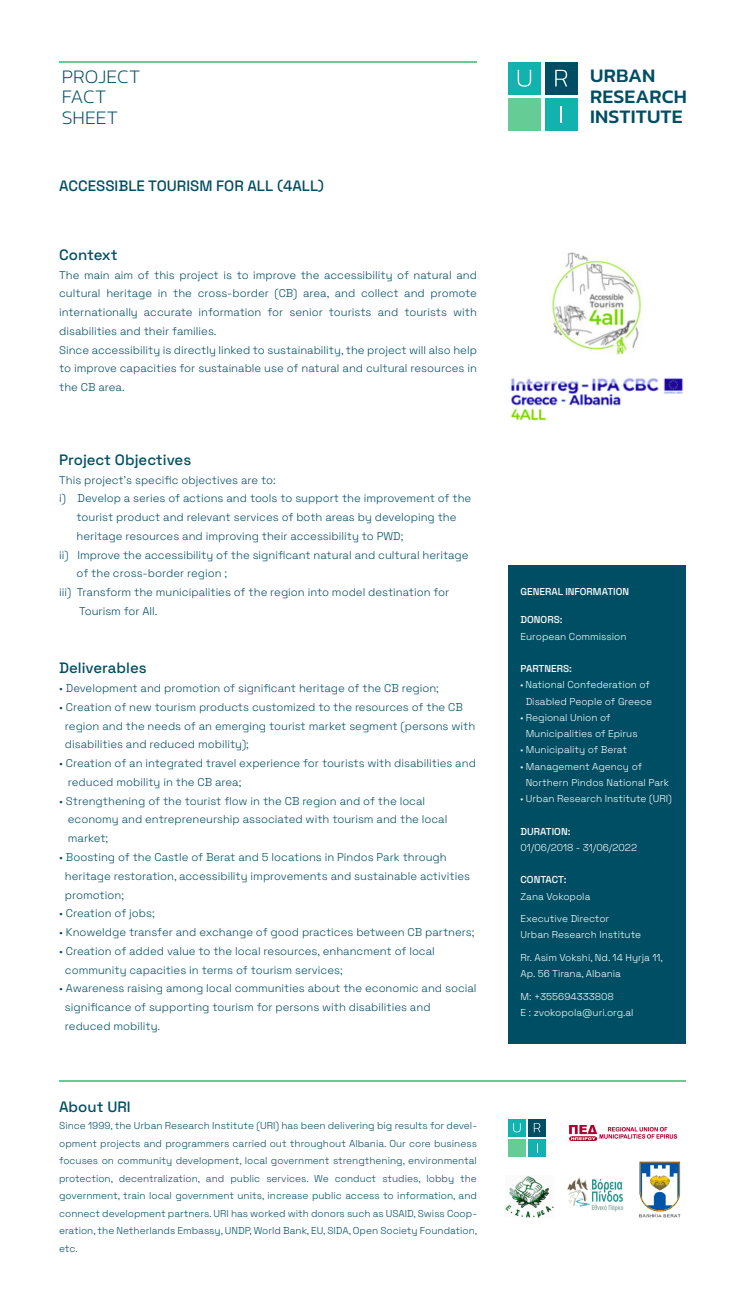
<style>
.page{position:relative;width:745px;height:1300px;background:#fff}
.page>*{position:absolute;margin:0;border:0;box-sizing:border-box;transform-origin:0 0}
.t1{font:500 19.38px/20.5px "Kanit";letter-spacing:.005em;color:#004e64}
.t2{font:200 19.38px/20.5px "Kanit";letter-spacing:.005em;color:#004e64}
.t3{font:500 15px "Space Grotesk";color:#004e64}
.t4{font:300 11.25px/18.8px "Space Grotesk";color:#004e64}
.t5{font:300 10px/17.5px "Space Grotesk";color:#004e64;text-align:justify}
.t6{font:300 10px/16.2px "Space Grotesk";color:#fff}
.t7{font:500 10px "Space Grotesk";color:#fff}
.s1{font-family:"Myriad Pro";font-weight:400}
</style>
<div class="page">
<img style="left:505px;top:1176px;width:49px;height:41px">
<hr style="left:59px;top:62px;width:417px;height:1px;background:#66cc96">
<hr style="left:59px;top:1080px;width:626px;height:1px;background:#66cc96">
<div style="left:507px;top:565px;width:178px;height:479px;background:#004e64"></div>
<div style="left:544px;top:62px;width:33px;height:33px;background:#004e64"></div>
<div style="left:507px;top:99px;width:33px;height:32px;background:#66cc96"></div>
<div style="left:544px;top:99px;width:33px;height:32px;background:#12b2ae"></div>
<div style="left:507px;top:62px;width:33px;height:33px;background:#12b2ae"></div>
<svg style="left:517px;top:70px;width:14px;height:17px"></svg>
<svg style="left:555px;top:70px;width:12px;height:16px"></svg>
<svg style="left:560px;top:107px;width:1px;height:16px"></svg>
<div style="left:527px;top:1119px;width:18px;height:17px;background:#004e64"></div>
<div style="left:507px;top:1139px;width:18px;height:18px;background:#66cc96"></div>
<div style="left:527px;top:1139px;width:18px;height:18px;background:#12b2ae"></div>
<div style="left:507px;top:1119px;width:18px;height:17px;background:#12b2ae"></div>
<svg style="left:513px;top:1123px;width:7px;height:9px"></svg>
<svg style="left:533px;top:1123px;width:7px;height:9px"></svg>
<img style="left:510px;top:252px;width:174px;height:169px">
<img style="left:567px;top:1177px;width:57px;height:35px">
<img style="left:569px;top:1125px;width:109px;height:16px">
<img style="left:638px;top:1161px;width:43px;height:57px">
<h1 class="t2" style="left:62px;top:66px;width:80px">PROJECT<br>FACT<br>SHEET</h1>
<h2 class="t3" style="left:59px;top:174px;width:267px">ACCESSIBLE TOURISM FOR ALL (4ALL)</h2>
<h2 class="t3" style="left:59px;top:243px;width:60px">Context</h2>
<p class="t4" style="left:59px;top:265px;width:419px">The main aim of this project is to improve the accessibility of natural and cultural heritage in the cross-border (CB) area, and collect and promote internationally accurate information for senior tourists and tourists with disabilities and their families.<br>Since accessibility is directly linked to sustainability, the project will also help to improve capacities for sustainable use of natural and cultural resources in the CB area.</p>
<h2 class="t3" style="left:59px;top:448px;width:133px">Project Objectives</h2>
<p class="t4" style="left:59px;top:470px;width:218px">This project’s specific objectives are to:</p>
<p class="t4" style="left:59px;top:488px;width:413px">i) Develop a series of actions and tools to support the improvement of the</p>
<p class="t4" style="left:77px;top:507px;width:381px">tourist product and relevant services of both areas by developing the</p>
<p class="t4" style="left:77px;top:526px;width:328px">heritage resources and improving their accessibility to PWD;</p>
<p class="t4" style="left:59px;top:545px;width:410px">ii) Improve the accessibility of the significant natural and cultural heritage</p>
<p class="t4" style="left:77px;top:563px;width:152px">of the cross-border region ;</p>
<p class="t4" style="left:59px;top:582px;width:391px">iii) Transform the municipalities of the region into model destination for</p>
<p class="t4" style="left:79px;top:601px;width:80px">Tourism for All.</p>
<h2 class="t3" style="left:59px;top:657px;width:89px">Deliverables</h2>
<p class="t4" style="left:59px;top:678px;width:381px">• Development and promotion of significant heritage of the CB region;</p>
<p class="t4" style="left:65px;top:697px;width:411px;text-indent:-6px">• Creation of new tourism products customized to the resources of the CB region and the needs of an emerging tourist market segment (persons with disabilities and reduced mobility);</p>
<p class="t4" style="left:68px;top:753px;width:409px;text-indent:-9px">• Creation of an integrated travel experience for tourists with disabilities and reduced mobility in the CB area;</p>
<p class="t4" style="left:68px;top:791px;width:381px;text-indent:-9px">• Strengthening of the tourist flow in the CB region and of the local economy and entrepreneurship associated with tourism and the local market;</p>
<p class="t4" style="left:65px;top:847px;width:406px;text-indent:-6px">• Boosting of the Castle of Berat and 5 locations in Pindos Park through heritage restoration, accessibility improvements and sustainable activities promotion;</p>
<p class="t4" style="left:59px;top:903px;width:97px">• Creation of jobs;</p>
<p class="t4" style="left:59px;top:922px;width:416px">• Knoweldge transfer and exchange of good practices between CB partners;</p>
<p class="t4" style="left:65px;top:941px;width:371px;text-indent:-6px">• Creation of added value to the local resources, enhancment of local community capacities in terms of tourism services;</p>
<p class="t4" style="left:65px;top:978px;width:413px;text-indent:-6px">• Awareness raising among local communities about the economic and social significance of supporting tourism for persons with disabilities and reduced mobility.</p>
<h2 class="t3" style="left:59px;top:1095px;width:73px">About URI</h2>
<p class="t5" style="left:59px;top:1116px;width:419px">Since 1999, the Urban Research Institute (URI) has been delivering big results for devel&shy;opment projects and programmers carried out throughout Albania. Our core business focuses on community development, local government strengthening, environmental protection, decentralization, and public services. We conduct studies, lobby the government, train local government units, increase public access to information, and connect development partners. URI has worked with donors such as USAID, Swiss Coop&shy;eration, the Netherlands Embassy, UNDP, World Bank, EU, SIDA, Open Society Foundation, etc.</p>
<h1 class="t1" style="left:589px;top:65px;width:98px">URBAN<br>RESEARCH<br>INSTITUTE</h1>
<p class="t7" style="left:520px;top:584px;width:110px">GENERAL INFORMATION</p>
<p class="t7" style="left:520px;top:612px;width:43px">DONORS:</p>
<p class="t6" style="left:520px;top:627px;width:107px">European Commission</p>
<p class="t7" style="left:520px;top:661px;width:53px">PARTNERS:</p>
<p class="t6" style="left:520px;top:676px;width:133px;text-align:center"><span class="s1">•</span> National Confederation of<br>Disabled People of Greece</p>
<p class="t6" style="left:525px;top:708px;width:113px;text-indent:-5px"><span class="s1">•</span> Regional Union of<br>Municipalities of Epirus</p>
<p class="t6" style="left:520px;top:741px;width:108px"><span class="s1">•</span> Municipality of Berat</p>
<p class="t6" style="left:525px;top:757px;width:145px;text-indent:-5px"><span class="s1">•</span> Management Agency of<br>Northern Pindos National Park</p>
<p class="t6" style="left:520px;top:790px;width:153px"><span class="s1">•</span> Urban Research Institute (URI)</p>
<p class="t7" style="left:520px;top:823px;width:51px">DURATION:</p>
<p class="t6" style="left:520px;top:838px;width:118px">01/06/2018 - 31/06/2022</p>
<p class="t7" style="left:520px;top:872px;width:48px">CONTACT:</p>
<p class="t6" style="left:520px;top:887px;width:71px">Zana Vokopola</p>
<p class="t6" style="left:520px;top:910px;width:122px">Executive Director<br>Urban Research Institute</p>
<p class="t6" style="left:520px;top:948px;width:144px">Rr. Asim Vokshi, Nd. 14 Hyrja 11,<br>Ap. 56 Tirana, Albania</p>
<p class="t6" style="left:520px;top:987px;width:115px">M: +355694333808<br>E : zvokopola@uri.org.al</p>
</div>
